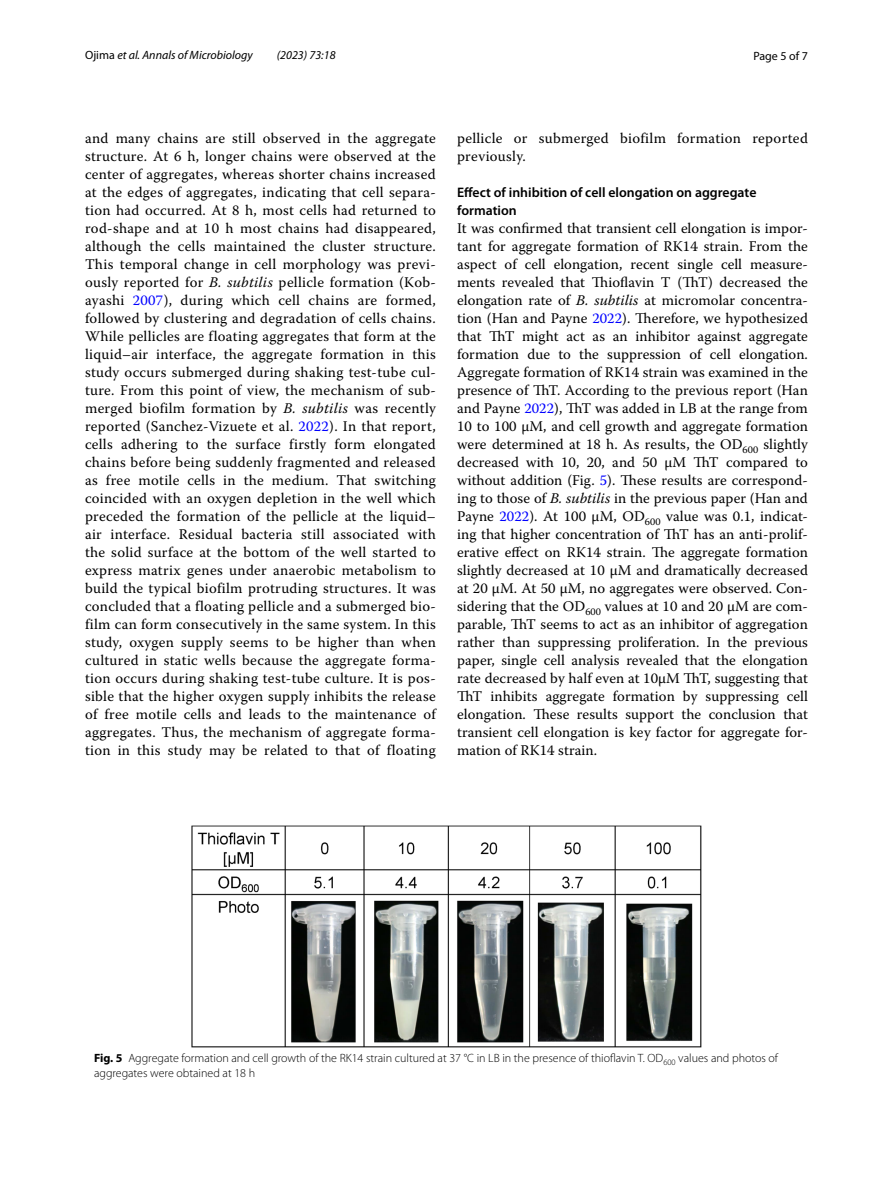
<style>
.page{position:relative;width:893px;height:1187px;background:#fff}
.page>*{position:absolute;margin:0;border:0;box-sizing:border-box;transform-origin:0 0}
.t1{font:14.7px/18px "Warnock Pro";letter-spacing:.02em;color:#000;text-align:justify}
.t2{font:600 13.8px/18px "Myriad Pro";color:#000}
.t3{font:300 12px/15px "Myriad Pro";color:#000}
.t4{font:italic 12px "Myriad Pro";color:#000}
.t5{font:12px "Myriad Pro";color:#000}
.s1{font-style:normal}
.s2{font-style:italic}
.s3{color:#00f}
.s4{font-weight:700}
</style>
<div class="page">
<img style="left:191px;top:825px;width:511px;height:222px">
<p class="t4" style="left:85px;top:48px;width:169px"><span class="s1">Ojima</span> et al. Annals of Microbiology</p>
<p class="t4" style="left:277px;top:48px;width:60px">(2023) 73:18</p>
<p class="t5" style="left:753px;top:48px;width:56px">Page 5 of 7</p>
<p class="t1" style="left:85px;top:128px;width:352px">and many chains are still observed in the aggregate structure. At 6 h, longer chains were observed at the center of aggregates, whereas shorter chains increased at the edges of aggregates, indicating that cell separa&shy;tion had occurred. At 8 h, most cells had returned to rod-shape and at 10 h most chains had disappeared, although the cells maintained the cluster structure.<br>This temporal change in cell morphology was previ&shy;ously reported for <span class="s2">B. subtilis</span> pellicle formation (Kob&shy;ayashi <span class="s3">2007</span>), during which cell chains are formed, followed by clustering and degradation of cells chains.<br>While pellicles are floating aggregates that form at the liquid–air interface, the aggregate formation in this study occurs submerged during shaking test-tube cul&shy;ture. From this point of view, the mechanism of sub&shy;merged biofilm formation by <span class="s2">B. subtilis</span> was recently reported (Sanchez-Vizuete et al. <span class="s3">2022</span>). In that report, cells adhering to the surface firstly form elongated chains before being suddenly fragmented and released as free motile cells in the medium. That switching coincided with an oxygen depletion in the well which preceded the formation of the pellicle at the liquid– air interface. Residual bacteria still associated with the solid surface at the bottom of the well started to express matrix genes under anaerobic metabolism to build the typical biofilm protruding structures. It was concluded that a floating pellicle and a submerged bio&shy;film can form consecutively in the same system. In this study, oxygen supply seems to be higher than when cultured in static wells because the aggregate forma&shy;tion occurs during shaking test-tube culture. It is pos&shy;sible that the higher oxygen supply inhibits the release of free motile cells and leads to the maintenance of aggregates. Thus, the mechanism of aggregate forma&shy;tion in this study may be related to that of floating</p>
<p class="t1" style="left:457px;top:128px;width:352px">pellicle or submerged biofilm formation reported previously.</p>
<p class="t2" style="left:457px;top:183px;width:301px">Effect of inhibition of cell elongation on aggregate formation</p>
<p class="t1" style="left:457px;top:218px;width:352px">It was confirmed that transient cell elongation is impor&shy;tant for aggregate formation of RK14 strain. From the aspect of cell elongation, recent single cell measure&shy;ments revealed that Thioflavin T (ThT) decreased the elongation rate of <span class="s2">B. subtilis</span> at micromolar concentra&shy;tion (Han and Payne <span class="s3">2022</span>). Therefore, we hypothesized that ThT might act as an inhibitor against aggregate formation due to the suppression of cell elongation.<br>Aggregate formation of RK14 strain was examined in the presence of ThT. According to the previous report (Han and Payne <span class="s3">2022</span>), ThT was added in LB at the range from 10 to 100 µM, and cell growth and aggregate formation were determined at 18 h. As results, the OD<sub>600</sub> slightly decreased with 10, 20, and 50 µM ThT compared to without addition (Fig. <span class="s3">5</span>). These results are correspond&shy;ing to those of <span class="s2">B. subtilis</span> in the previous paper (Han and Payne <span class="s3">2022</span>). At 100 µM, OD<sub>600</sub> value was 0.1, indicat&shy;ing that higher concentration of ThT has an anti-prolif&shy;erative effect on RK14 strain. The aggregate formation slightly decreased at 10 µM and dramatically decreased at 20 µM. At 50 µM, no aggregates were observed. Con&shy;sidering that the OD<sub>600</sub> values at 10 and 20 µM are com&shy;parable, ThT seems to act as an inhibitor of aggregation rather than suppressing proliferation. In the previous paper, single cell analysis revealed that the elongation rate decreased by half even at 10µM ThT, suggesting that ThT inhibits aggregate formation by suppressing cell elongation. These results support the conclusion that transient cell elongation is key factor for aggregate for&shy;mation of RK14 strain.</p>
<p class="t3" style="left:94px;top:1050px;width:686px"><span class="s4">Fig. 5</span> Aggregate formation and cell growth of the RK14 strain cultured at 37 °C in LB in the presence of thioflavin T. OD<sub>600</sub> values and photos of aggregates were obtained at 18 h</p>
</div>
